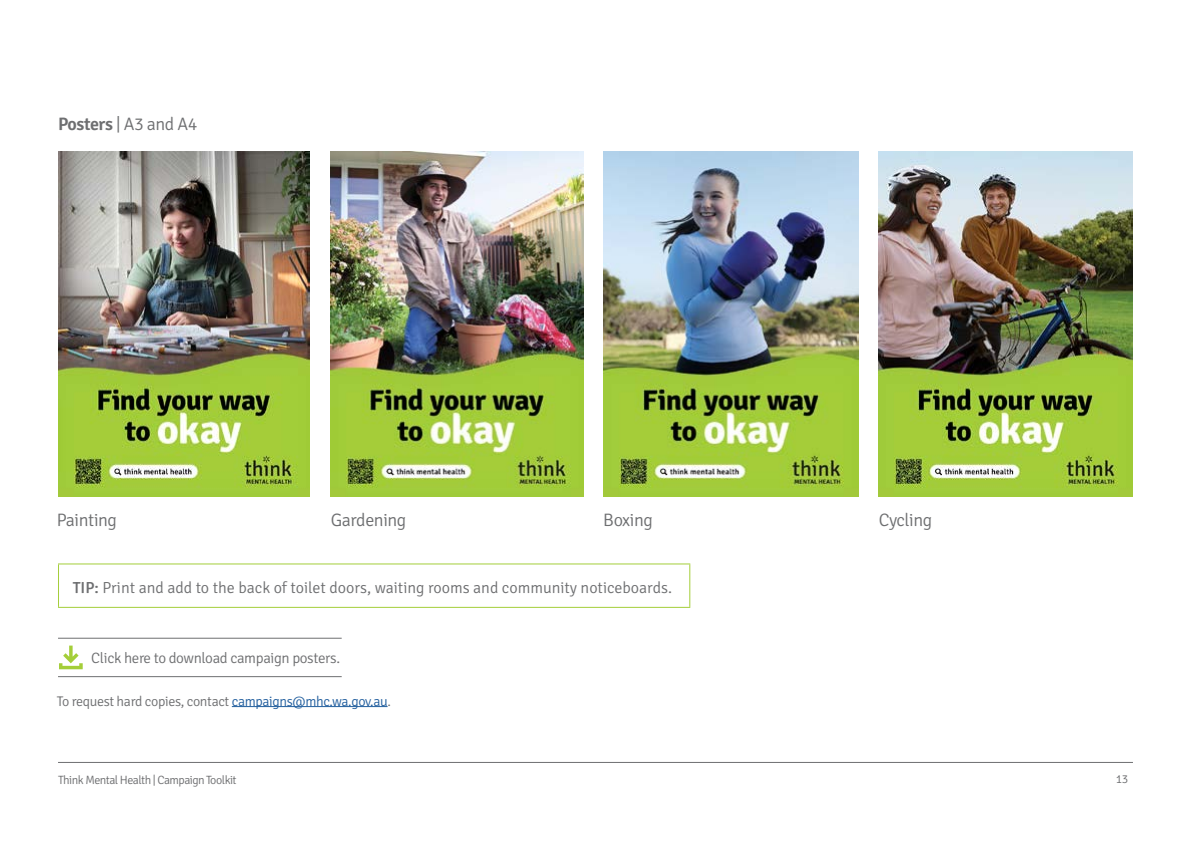
<style>
.page{position:relative;width:1191px;height:842px;background:#fff}
.page>*{position:absolute;margin:0;border:0;box-sizing:border-box;transform-origin:0 0}
.t1{font:300 18px "Signika";letter-spacing:-.025em;color:#6e6f71}
.t2{font:300 16px "Signika";color:#6e6f71}
.t3{font:300 15px "Signika";letter-spacing:-.025em;color:#6e6f71}
.t4{font:300 14px "Signika";letter-spacing:-.025em;color:#6e6f71}
.t5{font:300 12px "Signika";letter-spacing:-.045em;color:#6e6f71}
.s1{font-weight:600}
.s2{font-weight:500}
.s3{color:#215e9e}
</style>
<div class="page">
<hr style="left:58px;top:762px;width:1075px;height:1px;background:#6e6f71">
<hr style="left:58px;top:676px;width:284px;height:1px;background:#6e6f71">
<hr style="left:58px;top:638px;width:284px;height:1px;background:#6e6f71">
<svg style="left:59px;top:646px;width:24px;height:23px"></svg>
<img style="left:58px;top:152px;width:251px;height:344px">
<img style="left:331px;top:152px;width:253px;height:344px">
<img style="left:603px;top:152px;width:255px;height:344px">
<img style="left:878px;top:152px;width:255px;height:344px">
<hr style="left:58px;top:563px;width:632px;height:1px;background:#a4ce39">
<hr style="left:58px;top:564px;width:1px;height:43px;background:#a4ce39">
<hr style="left:689px;top:564px;width:1px;height:43px;background:#a4ce39">
<hr style="left:58px;top:607px;width:632px;height:1px;background:#a4ce39">
<hr style="left:232px;top:706px;width:155px;height:1px;background:#215e9e">
<p class="t1" style="left:58px;top:111px;width:141px"><span class="s1">Posters</span> | A3 and A4</p>
<p class="t1" style="left:57px;top:507px;width:62px">Painting</p>
<p class="t1" style="left:331px;top:507px;width:77px">Gardening</p>
<p class="t1" style="left:603px;top:507px;width:51px">Boxing</p>
<p class="t1" style="left:878px;top:507px;width:55px">Cycling</p>
<p class="t2" style="left:73px;top:576px;width:601px"><span class="s2">TIP:</span> Print and add to the back of toilet doors, waiting rooms and community noticeboards.</p>
<p class="t3" style="left:91px;top:647px;width:250px">Click here to download campaign posters.</p>
<p class="t4" style="left:57px;top:691px;width:336px">To request hard copies, contact <span class="s3">campaigns@mhc.wa.gov.au</span>.</p>
<p class="t5" style="left:58px;top:771px;width:180px">Think Mental Health | Campaign Toolkit</p>
<p class="t5" style="left:1115px;top:770px;width:14px">13</p>
</div>
